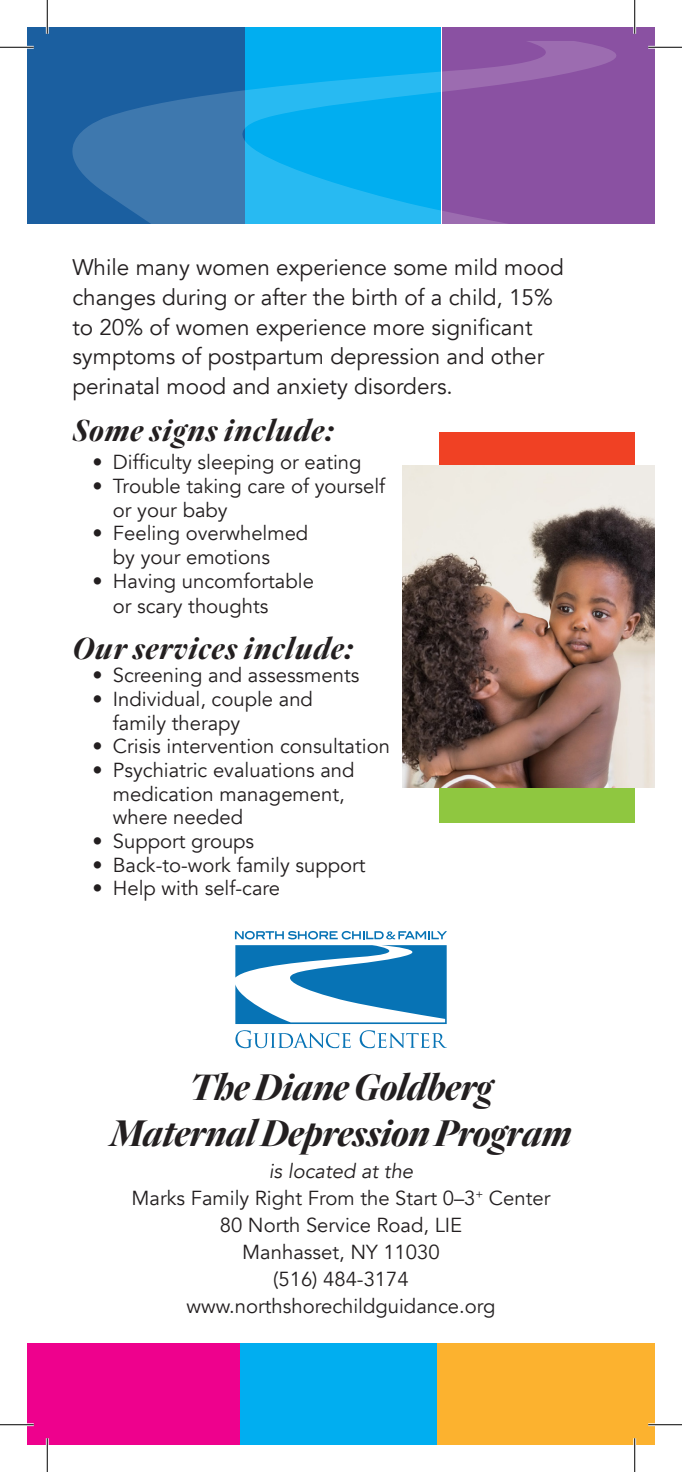
<style>
.page{position:relative;width:682px;height:1472px;background:#fff}
.page>*{position:absolute;margin:0;border:0;box-sizing:border-box;transform-origin:0 0}
.t1{font:italic 700 38.25px/45.9px "Quarto";color:#231f20;text-align:center}
.t2{font:italic 700 31.5px "Quarto";letter-spacing:.04em;color:#231f20}
.t3{font:22.5px/29.7px "Avenir";color:#231f20}
.t4{font:20.25px/27px "Avenir";color:#231f20}
.s1{font-style:italic}
</style>
<div class="page">
<div style="left:244px;top:27px;width:197px;height:197px;background:#01aef0"></div>
<div style="left:27px;top:27px;width:217px;height:197px;background:#1b5fa0"></div>
<div style="left:442px;top:27px;width:213px;height:197px;background:#8a51a2"></div>
<svg style="left:72px;top:41px;width:583px;height:183px"></svg>
<svg style="left:235px;top:1030px;width:116px;height:18px"></svg>
<svg style="left:360px;top:1030px;width:87px;height:18px"></svg>
<svg style="left:235px;top:945px;width:212px;height:79px"></svg>
<svg style="left:235px;top:931px;width:212px;height:8px"></svg>
<div style="left:27px;top:1343px;width:214px;height:101px;background:#ee018d"></div>
<div style="left:241px;top:1343px;width:198px;height:101px;background:#01aef0"></div>
<div style="left:438px;top:1343px;width:217px;height:101px;background:#fcb22f"></div>
<div style="left:439px;top:432px;width:195px;height:195px;background:#f04124"></div>
<div style="left:439px;top:627px;width:195px;height:195px;background:#8fc740"></div>
<img style="left:403px;top:465px;width:252px;height:322px">
<hr style="left:0;top:46px;width:34px;height:3px;background:#fff">
<hr style="left:648px;top:46px;width:34px;height:3px;background:#fff">
<hr style="left:0;top:1423px;width:34px;height:3px;background:#fff">
<hr style="left:648px;top:1423px;width:34px;height:3px;background:#fff">
<hr style="left:46px;top:0;width:3px;height:34px;background:#fff">
<hr style="left:46px;top:1438px;width:3px;height:34px;background:#fff">
<hr style="left:633px;top:0;width:3px;height:34px;background:#fff">
<hr style="left:633px;top:1438px;width:3px;height:34px;background:#fff">
<hr style="left:0;top:47px;width:34px;height:1px;background:#000">
<hr style="left:648px;top:47px;width:34px;height:1px;background:#000">
<hr style="left:0;top:1424px;width:34px;height:1px;background:#000">
<hr style="left:648px;top:1424px;width:34px;height:1px;background:#000">
<hr style="left:47px;top:0;width:1px;height:34px;background:#000">
<hr style="left:47px;top:1438px;width:1px;height:34px;background:#000">
<hr style="left:634px;top:0;width:1px;height:34px;background:#000">
<hr style="left:634px;top:1438px;width:1px;height:34px;background:#000">
<p class="t3" style="left:72px;top:253px;width:493px">While many women experience some mild mood changes during or after the birth of a child, 15% to 20% of women experience more significant symptoms of postpartum depression and other perinatal mood and anxiety disorders.</p>
<h2 class="t2" style="left:72px;top:411px;width:263px">Some signs include:</h2>
<p class="t4" style="left:93px;top:449px;width:270px">• Difficulty sleeping or eating</p>
<p class="t4" style="left:113px;top:475px;width:274px;line-height:23.6px;text-indent:-20px">• Trouble taking care of yourself or your baby</p>
<p class="t4" style="left:113px;top:522px;width:197px;line-height:23.6px;text-indent:-20px">• Feeling overwhelmed by your emotions</p>
<p class="t4" style="left:113px;top:568px;width:203px;line-height:25.2px;text-indent:-20px">• Having uncomfortable or scary thoughts</p>
<h2 class="t2" style="left:72px;top:629px;width:282px">Our services include:</h2>
<p class="t4" style="left:93px;top:662px;width:268px">• Screening and assessments</p>
<p class="t4" style="left:113px;top:687px;width:202px;line-height:23.6px;text-indent:-20px">• Individual, couple and family therapy</p>
<p class="t4" style="left:93px;top:733px;width:299px">• Crisis intervention consultation</p>
<p class="t4" style="left:113px;top:758px;width:243px;line-height:23.6px;text-indent:-20px">• Psychiatric evaluations and medication management, where needed</p>
<p class="t4" style="left:93px;top:827px;width:163px">• Support groups</p>
<p class="t4" style="left:93px;top:851px;width:274px">• Back-to-work family support</p>
<p class="t4" style="left:93px;top:875px;width:189px">• Help with self-care</p>
<h1 class="t1" style="left:110px;top:1065px;width:463px">The Diane Goldberg<br>Maternal Depression Program</h1>
<p class="t4" style="left:131px;top:1157px;width:420px;text-align:center"><span class="s1">is located at the<br></span>Marks Family Right From the Start 0–3<sup>+</sup> Center<br>80 North Service Road, LIE<br>Manhasset, NY 11030<br>(516) 484-3174 www.northshorechildguidance.org</p>
</div>
